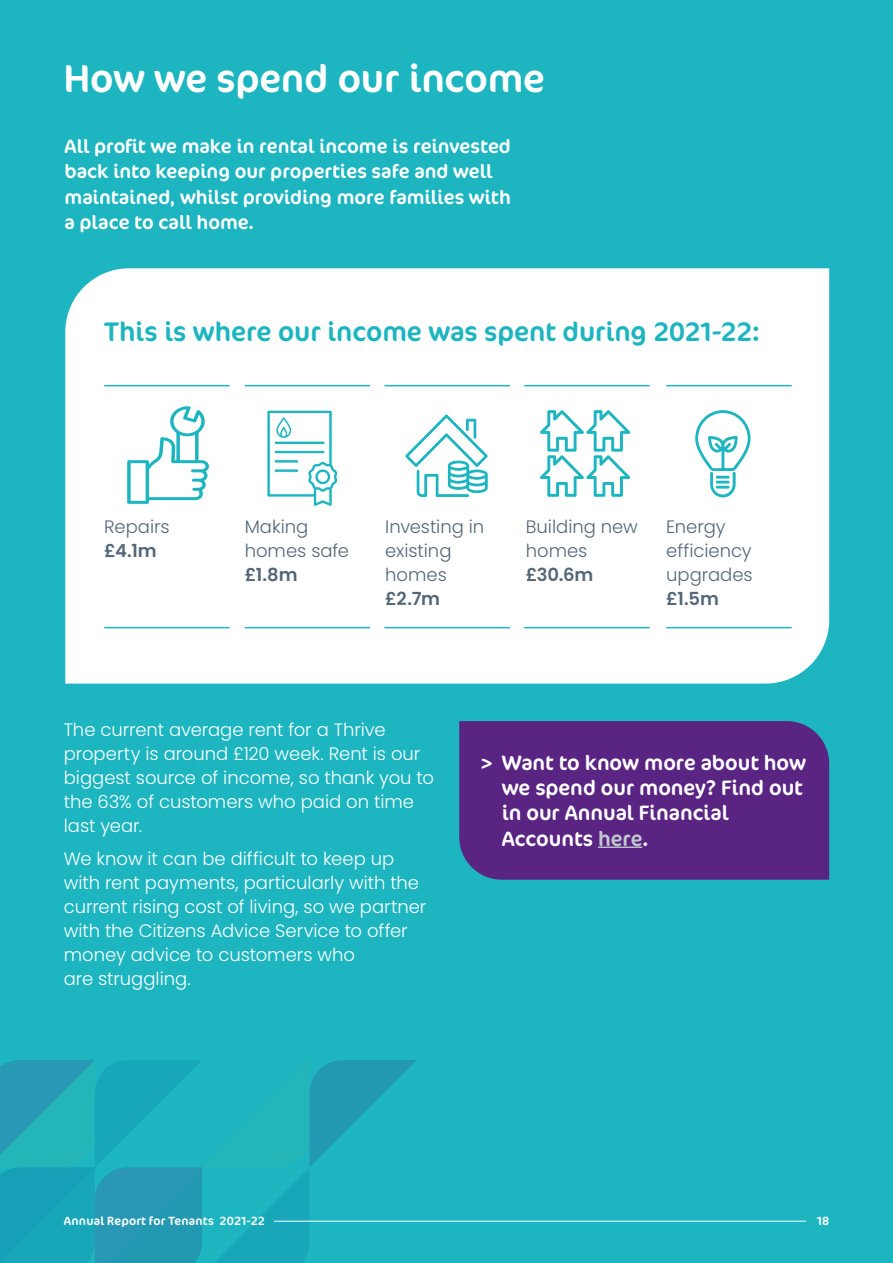
<style>
.page{position:relative;width:893px;height:1263px;background:#1cb5c0}
.page>*{position:absolute;margin:0;border:0;box-sizing:border-box;transform-origin:0 0}
.t1{font:39px "Cocon";letter-spacing:-.005em;color:#fff}
.t2{font:27px "Cocon";letter-spacing:-.005em;color:#1cb5c0}
.t3{font:21px/25.2px "Cocon";color:#fff}
.t4{font:19.5px/25.5px "Cocon";color:#fff}
.t5{font:300 18px/24px "Poppins";color:#fff}
.t6{font:300 18px/24px "Poppins";color:#546779}
.t7{font:600 18px "Poppins";letter-spacing:-.005em;color:#546779}
.t8{font:12px "Cocon";letter-spacing:.015em;color:#fff}
.s1{color:#c0c7cd}
</style>
<div class="page">
<div style="left:65px;top:268px;width:764px;height:416px;background:#fff"></div>
<div style="left:459px;top:721px;width:370px;height:159px;background:#5a2483"></div>
<hr style="left:598px;top:846px;width:44px;height:2px;background:#c0c7cd">
<svg style="left:0;top:1060px;width:417px;height:203px"></svg>
<hr style="left:104px;top:627px;width:126px;height:1px;background:#1cb5c0">
<hr style="left:245px;top:627px;width:125px;height:1px;background:#1cb5c0">
<hr style="left:384px;top:627px;width:126px;height:1px;background:#1cb5c0">
<hr style="left:524px;top:627px;width:126px;height:1px;background:#1cb5c0">
<hr style="left:666px;top:627px;width:126px;height:1px;background:#1cb5c0">
<svg style="left:540px;top:410px;width:90px;height:87px"></svg>
<svg style="left:127px;top:406px;width:82px;height:98px;background:#d1f0f2"></svg>
<svg style="left:267px;top:410px;width:71px;height:97px;background:#ceeff1"></svg>
<svg style="left:694px;top:409px;width:57px;height:89px"></svg>
<svg style="left:404px;top:414px;width:85px;height:84px"></svg>
<hr style="left:104px;top:385px;width:126px;height:1px;background:#1cb5c0">
<hr style="left:245px;top:385px;width:125px;height:1px;background:#1cb5c0">
<hr style="left:384px;top:385px;width:126px;height:1px;background:#1cb5c0">
<hr style="left:524px;top:385px;width:126px;height:1px;background:#1cb5c0">
<hr style="left:666px;top:385px;width:126px;height:1px;background:#1cb5c0">
<hr style="left:274px;top:1221px;width:532px;height:1px;background:#fff">
<h1 class="t1" style="left:64px;top:42px;width:483px">How we spend our income</h1>
<p class="t4" style="left:65px;top:133px;width:448px">All profit we make in rental income is reinvested back into keeping our properties safe and well maintained, whilst providing more families with a place to call home.</p>
<h2 class="t2" style="left:104px;top:306px;width:658px">This is where our income was spent during 2021-22:</h2>
<p class="t6" style="left:104px;top:515px;width:67px">Repairs</p>
<p class="t7" style="left:104px;top:540px;width:54px">£4.1m</p>
<p class="t6" style="left:245px;top:515px;width:106px">Making homes safe</p>
<p class="t7" style="left:245px;top:564px;width:54px">£1.8m</p>
<p class="t6" style="left:385px;top:514px;width:101px">Investing in existing homes</p>
<p class="t7" style="left:385px;top:588px;width:56px">£2.7m</p>
<p class="t6" style="left:526px;top:514px;width:114px">Building new homes</p>
<p class="t7" style="left:526px;top:564px;width:69px">£30.6m</p>
<p class="t6" style="left:666px;top:514px;width:88px">Energy efficiency upgrades</p>
<p class="t7" style="left:666px;top:588px;width:54px">£1.5m</p>
<p class="t5" style="left:64px;top:718px;width:372px">The current average rent for a Thrive property is around £120 week. Rent is our biggest source of income, so thank you to the 63% of customers who paid on time last year.</p>
<p class="t5" style="left:64px;top:847px;width:364px">We know it can be difficult to keep up with rent payments, particularly with the current rising cost of living, so we partner with the Citizens Advice Service to offer money advice to customers who<br>are struggling.</p>
<p class="t3" style="left:502px;top:749px;width:306px;text-indent:-21px">&gt; Want to know more about how we spend our money? Find out in our Annual Financial<br>Accounts <span class="s1">here</span>.</p>
<p class="t8" style="left:64px;top:1209px;width:203px">Annual Report for Tenants 2021-22</p>
<p class="t8" style="left:817px;top:1209px;width:14px">18</p>
</div>
